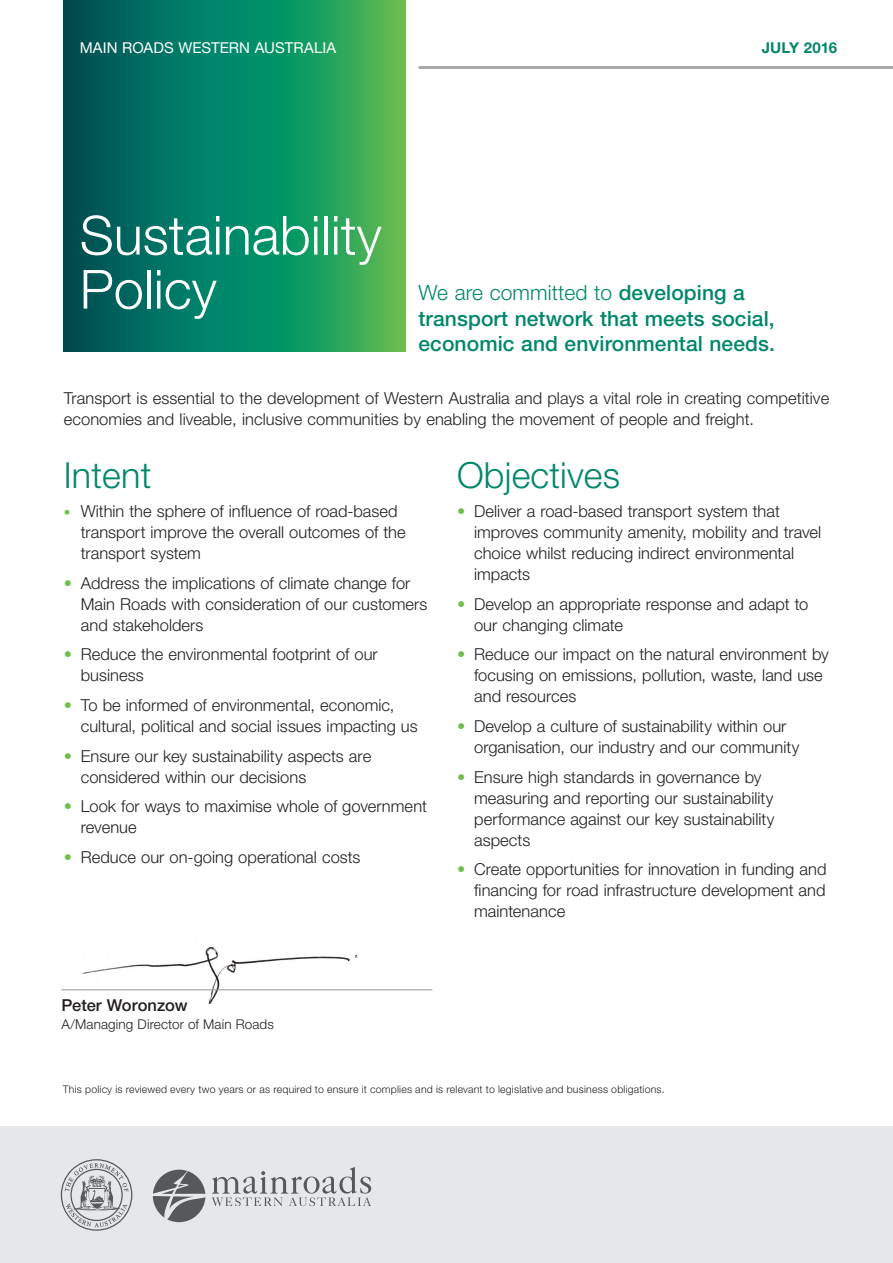
<style>
.page{position:relative;width:893px;height:1263px;background:#fff}
.page>*{position:absolute;margin:0;border:0;box-sizing:border-box;transform-origin:0 0}
.masthead_heading{font:300 54px "Helvetica Neue LT Std";color:#fff}
._1__Subheads__L1{font:300 36px "Helvetica Neue LT Std";letter-spacing:.005em;color:#00876b}
._2__Intro{font:500 21px/25.5px "Helvetica Neue LT Std";letter-spacing:.005em;color:#00876b}
._3__bullets{font:300 16.5px/21px "Helvetica Neue LT Std";color:#231f20}
._2__Intro-2{font:300 16.5px/21px "Helvetica Neue LT Std";letter-spacing:.005em;color:#231f20}
.signature_name{font:500 16.5px "Helvetica Neue LT Std";color:#231f20}
.main_roads_masthead{font:15px "Helvetica Neue LT Std";letter-spacing:.005em;color:#fff}
._3__Body{font:700 15px "Helvetica Neue LT Std";letter-spacing:.005em;color:#00876b}
.signature_title{font:300 13.5px "Helvetica Neue LT Std";letter-spacing:.01em;color:#231f20}
.t1{font:300 10.5px "Helvetica Neue LT Std";letter-spacing:.02em;color:#231f20}
.s1{font-weight:300}
.s2{font-size:13.5px;color:#70bf4c}
.s3{color:#70bf4c}
</style>
<div class="page">
<hr style="left:418px;top:66px;width:475px;height:3px;background:#a8a9ad">
<svg style="left:64px;top:0;width:341px;height:351px;background:#11875e"></svg>
<div style="left:0;top:1127px;width:893px;height:136px;background:#e6e7e9"></div>
<svg style="left:153px;top:1170px;width:52px;height:52px"></svg>
<svg style="left:212px;top:1167px;width:159px;height:39px"></svg>
<svg style="left:61px;top:1159px;width:71px;height:72px"></svg>
<img style="left:77px;top:947px;width:288px;height:56px">
<hr style="left:61px;top:989px;width:371px;height:1px;background:#939598">
<p class="main_roads_masthead" style="left:80px;top:39px;width:258px">MAIN ROADS WESTERN AUSTRALIA</p>
<p class="_3__Body" style="left:762px;top:39px;width:77px">JULY 2016</p>
<p class="masthead_heading" style="left:80px;top:202px;width:303px">Sustainability</p>
<p class="masthead_heading" style="left:80px;top:256px;width:139px">Policy</p>
<p class="_2__Intro" style="left:418px;top:280px;width:358px"><span class="s1">We are committed to</span> developing a transport network that meets social, economic and environmental needs.</p>
<p class="_2__Intro-2" style="left:64px;top:387px;width:767px">Transport is essential to the development of Western Australia and plays a vital role in creating competitive economies and liveable, inclusive communities by enabling the movement of people and freight.</p>
<p class="_1__Subheads__L1" style="left:64px;top:453px;width:89px">Intent</p>
<p class="_3__bullets" style="left:81px;top:501px;width:326px;text-indent:-17px"><span class="s2">•</span> Within the sphere of influence of road-based transport improve the overall outcomes of the transport system</p>
<p class="_3__bullets" style="left:81px;top:572px;width:348px;text-indent:-17px"><span class="s3">•</span> Address the implications of climate change for<br>Main Roads with consideration of our customers and stakeholders</p>
<p class="_3__bullets" style="left:81px;top:644px;width:299px;text-indent:-17px"><span class="s3">•</span> Reduce the environmental footprint of our business</p>
<p class="_3__bullets" style="left:81px;top:694px;width:338px;text-indent:-17px"><span class="s3">•</span> To be informed of environmental, economic, cultural, political and social issues impacting us</p>
<p class="_3__bullets" style="left:81px;top:745px;width:292px;text-indent:-17px"><span class="s3">•</span> Ensure our key sustainability aspects are considered within our decisions</p>
<p class="_3__bullets" style="left:81px;top:795px;width:348px;text-indent:-17px"><span class="s3">•</span> Look for ways to maximise whole of government revenue</p>
<p class="_3__bullets" style="left:64px;top:846px;width:298px"><span class="s3">•</span> Reduce our on-going operational costs</p>
<p class="_1__Subheads__L1" style="left:457px;top:453px;width:164px">Objectives</p>
<p class="_3__bullets" style="left:474px;top:501px;width:349px;text-indent:-17px"><span class="s3">•</span> Deliver a road-based transport system that improves community amenity, mobility and travel choice whilst reducing indirect environmental impacts</p>
<p class="_3__bullets" style="left:474px;top:593px;width:336px;text-indent:-17px"><span class="s3">•</span> Develop an appropriate response and adapt to our changing climate</p>
<p class="_3__bullets" style="left:474px;top:644px;width:356px;text-indent:-17px"><span class="s3">•</span> Reduce our impact on the natural environment by focusing on emissions, pollution, waste, land use and resources</p>
<p class="_3__bullets" style="left:474px;top:715px;width:327px;text-indent:-17px"><span class="s3">•</span> Develop a culture of sustainability within our organisation, our industry and our community</p>
<p class="_3__bullets" style="left:474px;top:766px;width:302px;text-indent:-17px"><span class="s3">•</span> Ensure high standards in governance by measuring and reporting our sustainability performance against our key sustainability aspects</p>
<p class="_3__bullets" style="left:474px;top:858px;width:354px;text-align:justify;text-indent:-17px"><span class="s3">•</span> Create opportunities for innovation in funding and financing for road infrastructure development and maintenance</p>
<p class="signature_name" style="left:61px;top:996px;width:128px">Peter Woronzow</p>
<p class="signature_title" style="left:61px;top:1016px;width:214px">A/Managing Director of Main Roads</p>
<p class="t1" style="left:63px;top:1083px;width:603px">This policy is reviewed every two years or as required to ensure it complies and is relevant to legislative and business obligations.</p>
</div>
